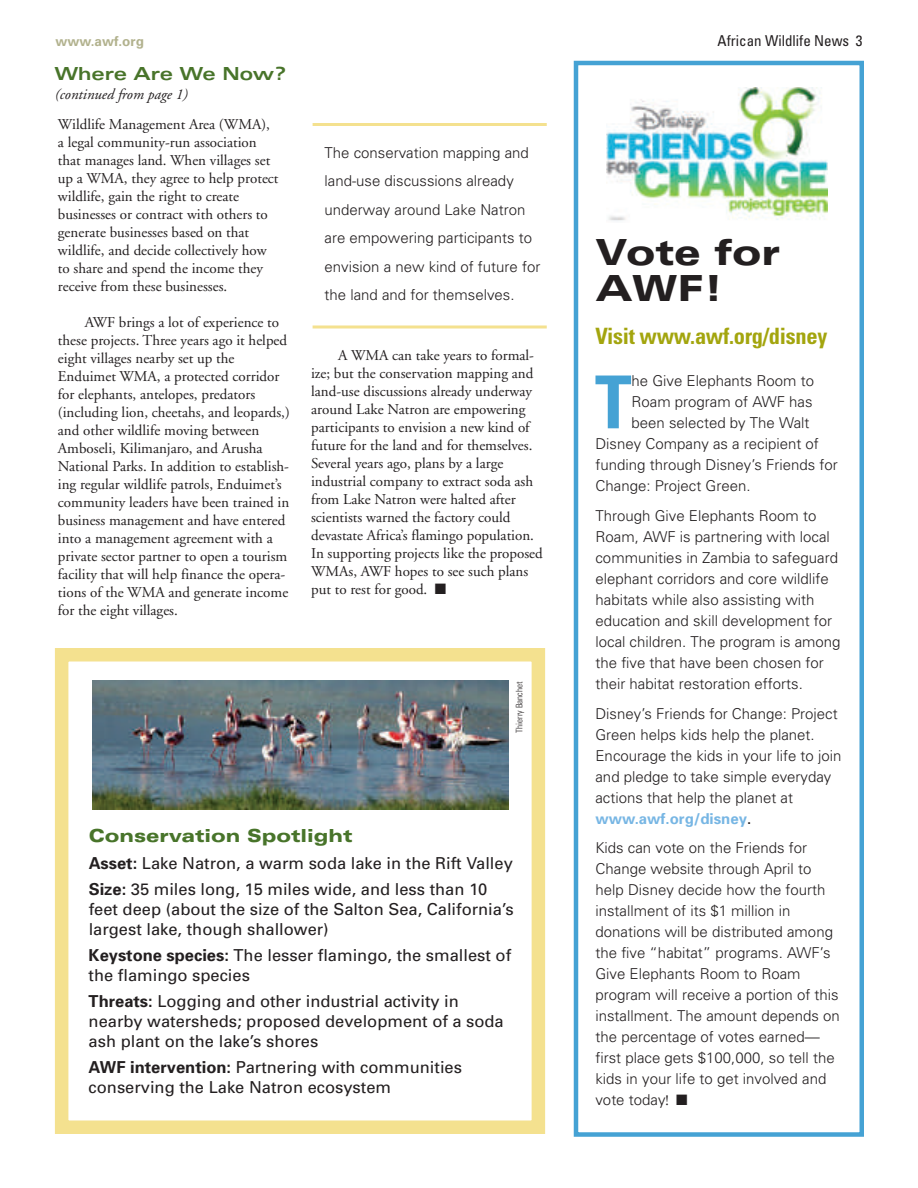
<style>
.page{position:relative;width:918px;height:1188px;background:#fff}
.page>*{position:absolute;margin:0;border:0;box-sizing:border-box;transform-origin:0 0}
.t1{font:700 condensed 73.2px "Univers";color:#45a2d4}
.t2{font:900 expanded 36px/36px "Univers";color:#231f20}
.t3{font:700 condensed 22.5px "Univers";letter-spacing:-.015em;color:#a3a50e}
.t4{font:900 expanded 18px "Univers";color:#48742a}
.t5{font:700 expanded 18px "Univers";letter-spacing:-.01em;color:#48742a}
.t6{font:16.5px/19.8px "Univers";color:#231f20}
.t7{font:15px/18px "Adobe Garamond";color:#231f20}
.t8{font:300 15px/21px "Univers";color:#231f20}
.t9{font:condensed 15px "Univers";color:#231f20}
.t10{font:italic 15px "Adobe Garamond";color:#231f20}
.t11{font:700 13.5px "Univers";color:#b2b28e}
.t12{font:300 condensed 9px "Univers";color:#231f20}
.s1{font-weight:700}
.s2{font-weight:700;color:#77b6e4}
.s3{font-weight:400}
.s4{font-family:"Adobe Garamond";font-weight:400}
</style>
<div class="page">
<img style="left:606px;top:87px;width:222px;height:134px">
<div style="left:574px;top:61px;width:290px;height:1076px;border:4px solid #45a2d4"></div>
<div style="left:55px;top:648px;width:490px;height:486px;border:14px solid #f4e18f"></div>
<img style="left:93px;top:680px;width:416px;height:129px">
<hr style="left:313px;top:123px;width:234px;height:3px;background:#f4e18f">
<hr style="left:313px;top:326px;width:234px;height:2px;background:#f4e18f">
<p class="t11" style="left:56px;top:36px;width:90px">www.awf.org</p>
<p class="t9" style="left:718px;top:35px;width:146px">African Wildlife News 3</p>
<p class="t5" style="left:54px;top:67px;width:233px">Where Are We Now?</p>
<p class="t10" style="left:54px;top:89px;width:134px">(continued from page 1)</p>
<p class="t7" style="left:58px;top:117px;width:222px">Wildlife Management Area (WMA), a legal community-run association that manages land. When villages set up a WMA, they agree to help protect wildlife, gain the right to create businesses or contract with others to generate businesses based on that wildlife, and decide collectively how to share and spend the income they receive from these businesses.</p>
<p class="t7" style="left:58px;top:315px;width:233px;text-indent:27px">AWF brings a lot of experience to these projects. Three years ago it helped eight villages nearby set up the Enduimet WMA, a protected corridor for elephants, antelopes, predators (including lion, cheetahs, and leopards,) and other wildlife moving between Amboseli, Kilimanjaro, and Arusha National Parks. In addition to establish&shy;ing regular wildlife patrols, Enduimet’s community leaders have been trained in business management and have entered into a management agreement with a private sector partner to open a tourism facility that will help finance the opera&shy;tions of the WMA and generate income for the eight villages.</p>
<p class="t8" style="left:325px;top:140px;width:217px;line-height:28.5px">The conservation mapping and land-use discussions already underway around Lake Natron are empowering participants to envision a new kind of future for the land and for themselves.</p>
<p class="t7" style="left:311px;top:348px;width:233px;text-indent:27px">A WMA can take years to formal&shy;ize; but the conservation mapping and land-use discussions already underway around Lake Natron are empowering participants to envision a new kind of future for the land and for themselves.<br>Several years ago, plans by a large industrial company to extract soda ash from Lake Natron were halted after scientists warned the factory could devastate Africa’s flamingo population.<br>In supporting projects like the proposed WMAs, AWF hopes to see such plans put to rest for good. ■</p>
<p class="t12" style="left:516px;top:733px;width:52px;rotate:-90deg">Thierry Banchet</p>
<p class="t4" style="left:89px;top:829px;width:265px">Conservation Spotlight</p>
<p class="t6" style="left:89px;top:851px;width:426px;line-height:26.2px"><span class="s1">Asset:</span> Lake Natron, a warm soda lake in the Rift Valley<br><span class="s1">Size:</span> 35 miles long, 15 miles wide, and less than 10</p>
<p class="t6" style="left:89px;top:901px;width:426px">feet deep (about the size of the Salton Sea, California’s largest lake, though shallower)</p>
<p class="t6" style="left:89px;top:947px;width:424px"><span class="s1">Keystone species:</span> The lesser flamingo, the smallest of the flamingo species</p>
<p class="t6" style="left:89px;top:993px;width:417px"><span class="s1">Threats:</span> Logging and other industrial activity in nearby watersheds; proposed development of a soda ash plant on the lake’s shores</p>
<p class="t6" style="left:89px;top:1059px;width:375px"><span class="s1">AWF intervention:</span> Partnering with communities conserving the Lake Natron ecosystem</p>
<h2 class="t2" style="left:596px;top:238px;width:186px">Vote for<br>AWF!</h2>
<h3 class="t3" style="left:596px;top:327px;width:233px">Visit www.awf.org/disney</h3>
<h1 class="t1" style="left:595px;top:375px;width:38px">T</h1>
<p class="t8" style="left:632px;top:372px;width:184px">he Give Elephants Room to</p>
<p class="t8" style="left:631px;top:393px;width:183px">Roam program of AWF has</p>
<p class="t8" style="left:631px;top:414px;width:180px">been selected by The Walt</p>
<p class="t8" style="left:595px;top:435px;width:225px">Disney Company as a recipient of</p>
<p class="t8" style="left:596px;top:456px;width:244px">funding through Disney’s Friends for</p>
<p class="t8" style="left:595px;top:477px;width:157px">Change: Project Green.</p>
<p class="t8" style="left:595px;top:506px;width:247px">Through Give Elephants Room to Roam, AWF is partnering with local communities in Zambia to safeguard elephant corridors and core wildlife habitats while also assisting with education and skill development for local children. The program is among the five that have been chosen for their habitat restoration efforts.</p>
<p class="t8" style="left:595px;top:704px;width:247px">Disney’s Friends for Change: Project<br>Green helps kids help the planet.<br>Encourage the kids in your life to join and pledge to take simple everyday actions that help the planet at <span class="s2">www.awf.org/disney</span><span class="s3">.</span></p>
<p class="t8" style="left:595px;top:839px;width:246px">Kids can vote on the Friends for<br>Change website through April to help Disney decide how the fourth installment of its $1 million in donations will be distributed among the five “habitat” programs. AWF’s<br>Give Elephants Room to Roam program will receive a portion of this installment. The amount depends on the percentage of votes earned— first place gets $100,000, so tell the kids in your life to get involved and vote today<span class="s4">!</span> ■</p>
</div>
